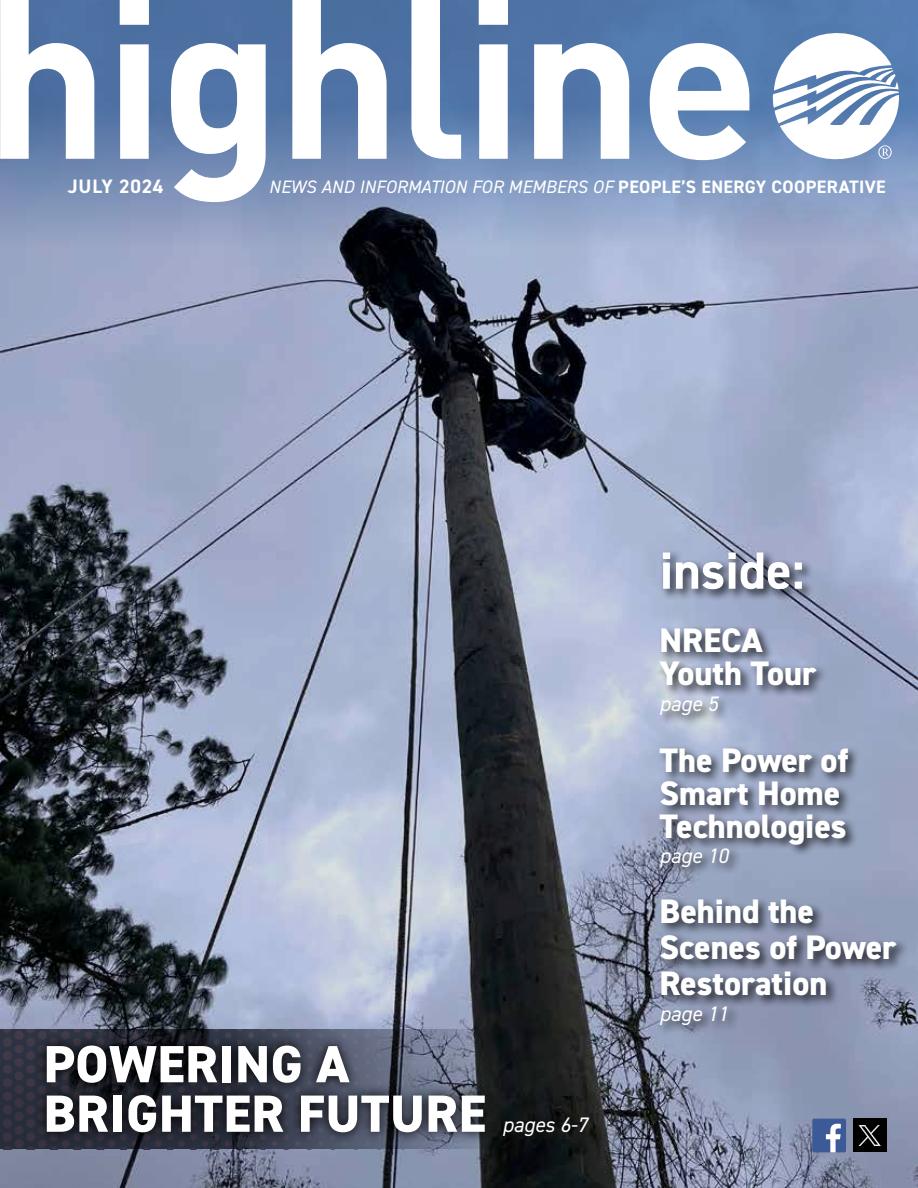
<style>
.page{position:relative;width:918px;height:1188px;background:#fff}
.page>*{position:absolute;margin:0;border:0;box-sizing:border-box;transform-origin:0 0}
.t1{font:800 52.5px/49.5px "DIN2014";letter-spacing:.01em;color:#fff}
.t2{font:700 52.5px "DIN2014";color:#fff}
.t3{font:800 34.05px/33px "DIN2014";color:#fff}
.t4{font:italic 21px "DIN2014";color:#fff}
.t5{font:700 19.5px "DIN2014";letter-spacing:.035em;color:#fff}
.t6{font:italic 18px "DIN2014";letter-spacing:.01em;color:#fff}
.s1{font-weight:700;font-style:normal}
</style>
<div class="page">
<img style="left:0;top:246px;width:918px;height:942px">
<svg style="left:0;top:0;width:918px;height:246px;background:#8195bb"></svg>
<img style="left:0;top:1029px;width:503px;height:120px">
<svg style="left:0;top:0;width:749px;height:202px"></svg>
<svg style="left:773px;top:30px;width:127px;height:132px"></svg>
<svg style="left:35px;top:1034px;width:462px;height:110px;background:#2e313c"></svg>
<div style="left:658px;top:896px;width:251px;height:141px;background:#000;opacity:.75"></div>
<div style="left:657px;top:745px;width:203px;height:134px;background:#000;opacity:.75"></div>
<div style="left:658px;top:624px;width:170px;height:103px;background:#000;opacity:.75"></div>
<div style="left:660px;top:549px;width:155px;height:53px;background:#000;opacity:.75"></div>
<div style="left:853px;top:1119px;width:34px;height:33px;background:#000"></div>
<svg style="left:858px;top:1125px;width:23px;height:21px"></svg>
<div style="left:812px;top:1119px;width:34px;height:33px;background:#3d5a98;border-radius:2px"></div>
<svg style="left:826px;top:1124px;width:15px;height:28px"></svg>
<p class="t5" style="left:68px;top:173px;width:97px">JULY 2024</p>
<p class="t6" style="left:269px;top:175px;width:618px">NEWS AND INFORMATION FOR MEMBERS OF <span class="s1">PEOPLE’S ENERGY COOPERATIVE</span></p>
<h1 class="t2" style="left:660px;top:536px;width:146px">inside:</h1>
<p class="t3" style="left:660px;top:624px;width:158px">NRECA<br>Youth Tour</p>
<p class="t4" style="left:660px;top:691px;width:60px">page 5</p>
<p class="t3" style="left:660px;top:744px;width:190px">The Power of<br>Smart Home<br>Technologies</p>
<p class="t4" style="left:660px;top:842px;width:70px">page 10</p>
<p class="t3" style="left:660px;top:893px;width:238px;line-height:36px">Behind the<br>Scenes of Power<br>Restoration</p>
<h1 class="t1" style="left:44px;top:1040px;width:444px">POWERING A<br>BRIGHTER FUTURE</h1>
<p class="t4" style="left:503px;top:1112px;width:87px">pages 6-7</p>
<p class="t4" style="left:660px;top:1000px;width:70px">page 11</p>
</div>
